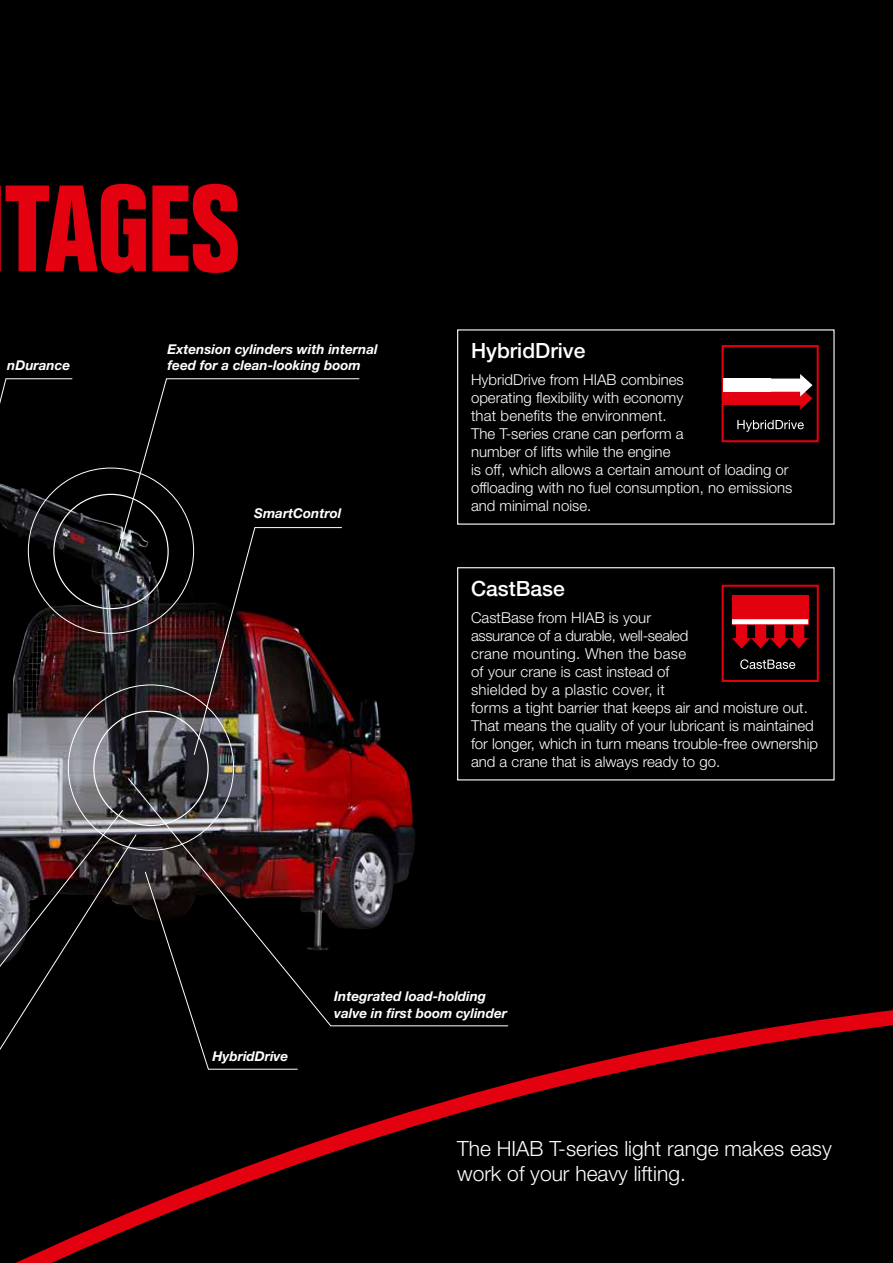
<style>
.page{position:relative;width:893px;height:1263px;background:#000}
.page>*{position:absolute;margin:0;border:0;box-sizing:border-box;transform-origin:0 0}
.t1{font:700 condensed 120px "Folio Std";letter-spacing:-.015em;color:#e3000f}
.t2{font:300 21px/25.2px "Helvetica Neue LT Std";color:#fff}
.t3{font:500 21px "Helvetica Neue LT Std";color:#fff}
.t4{font:300 15px/18px "Helvetica Neue LT Std";color:#fff}
.t5{font:italic 700 13.5px/16.2px "Helvetica Neue LT Pro";color:#fff}
</style>
<div class="page">
<img style="left:0;top:494px;width:200px;height:315px">
<div style="left:457px;top:567px;width:378px;height:213px;border:1px solid #fff"></div>
<svg style="left:15px;top:1010px;width:878px;height:253px"></svg>
<div style="left:722px;top:345px;width:97px;height:97px;border:2px solid #e3000f"></div>
<svg style="left:737px;top:420px;width:67px;height:12px"></svg>
<div style="left:723px;top:392px;width:48px;height:13px;background:#e3000f"></div>
<svg style="left:770px;top:374px;width:42px;height:36px"></svg>
<div style="left:724px;top:379px;width:47px;height:13px;background:#fff"></div>
<div style="left:732px;top:595px;width:76px;height:29px;background:#e3000f"></div>
<div style="left:722px;top:585px;width:97px;height:97px;border:2px solid #e3000f"></div>
<svg style="left:740px;top:659px;width:55px;height:10px"></svg>
<svg style="left:731px;top:613px;width:78px;height:35px"></svg>
<svg style="left:0;top:809px;width:137px;height:260px"></svg>
<svg style="left:127px;top:777px;width:382px;height:249px"></svg>
<svg style="left:145px;top:871px;width:153px;height:199px"></svg>
<svg style="left:117px;top:378px;width:243px;height:377px"></svg>
<svg style="left:0;top:378px;width:73px;height:120px"></svg>
<h1 class="t1" style="left:5px;top:162px;width:236px">TAGES</h1>
<p class="t5" style="left:7px;top:357px;width:65px">nDurance</p>
<p class="t5" style="left:168px;top:340px;width:212px">Extension cylinders with internal feed for a clean-looking boom</p>
<p class="t5" style="left:254px;top:504px;width:88px">SmartControl</p>
<h2 class="t3" style="left:471px;top:338px;width:116px">HybridDrive</h2>
<p class="t4" style="left:471px;top:370px;width:323px">HybridDrive from HIAB combines<br>operating flexibility with economy<br>that benefits the environment.<br>The T-series crane can perform a<br>number of lifts while the engine<br>is off, which allows a certain amount of loading or offloading with no fuel consumption, no emissions and minimal noise.</p>
<h2 class="t3" style="left:471px;top:576px;width:95px">CastBase</h2>
<p class="t4" style="left:471px;top:608px;width:349px">CastBase from HIAB is your<br>assurance of a durable, well-sealed<br>crane mounting. When the base<br>of your crane is cast instead of<br>shielded by a plastic cover, it<br>forms a tight barrier that keeps air and moisture out.<br>That means the quality of your lubricant is maintained for longer, which in turn means trouble-free ownership and a crane that is always ready to go.</p>
<p class="t5" style="left:213px;top:1048px;width:77px">HybridDrive</p>
<p class="t5" style="left:334px;top:988px;width:174px">Integrated load-holding valve in first boom cylinder</p>
<h2 class="t2" style="left:457px;top:1136px;width:376px">The HIAB T-series light range makes easy work of your heavy lifting.</h2>
</div>
